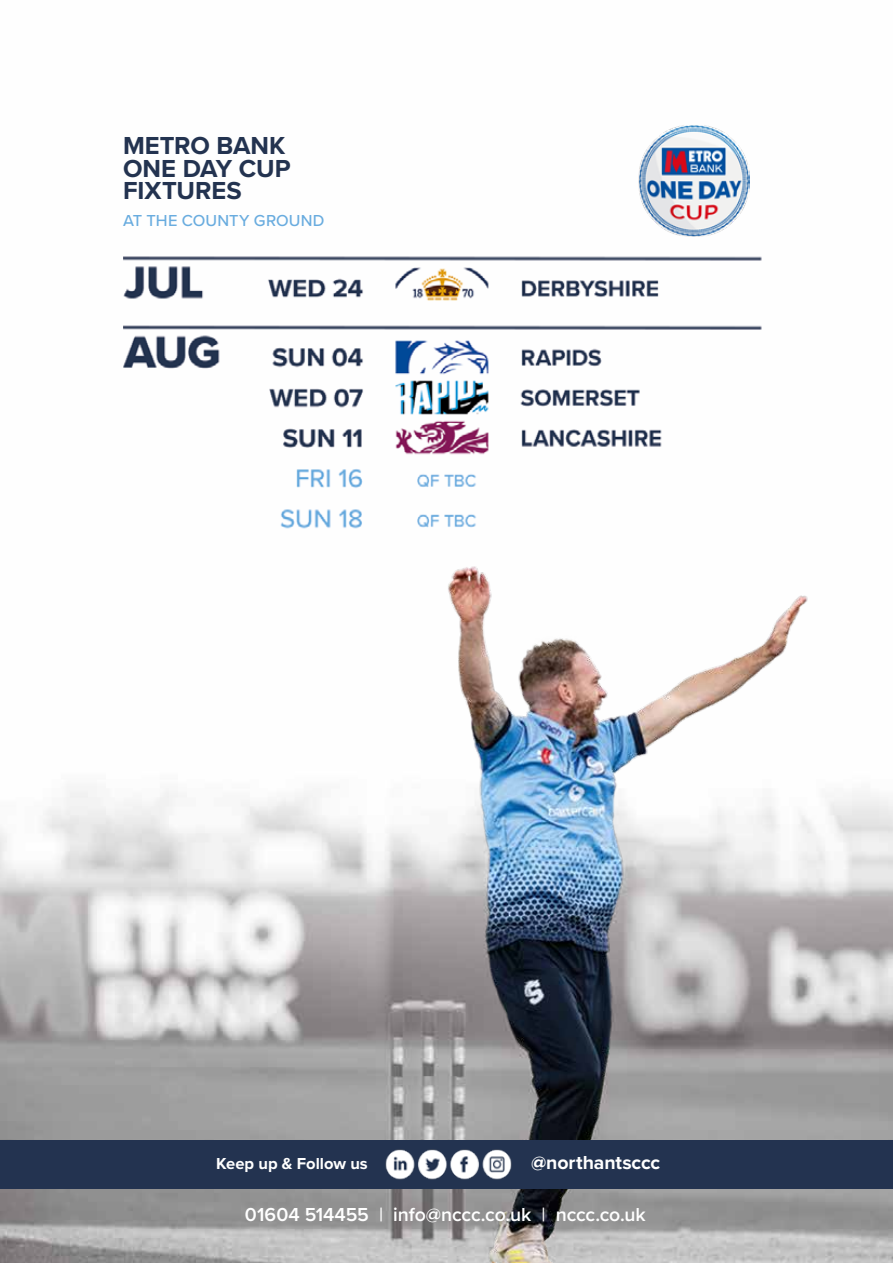
<style>
.page{position:relative;width:893px;height:1263px;background:#fff}
.page>*{position:absolute;margin:0;border:0;box-sizing:border-box;transform-origin:0 0}
.t1{font:700 25.5px/22.5px "Proxima Nova";color:#233350}
.t2{font:600 19.5px "Proxima Nova";letter-spacing:-.005em;color:#fff}
.t3{font:700 19.5px "Proxima Nova";letter-spacing:-.005em;color:#fff}
.t4{font:500 16.5px "Proxima Nova";letter-spacing:.005em;color:#69acdf}
.t5{font:700 16.5px "Proxima Nova";color:#fff}
.s1{font-weight:500}
</style>
<div class="page">
<img style="left:0;top:173px;width:703px;height:1090px">
<img style="left:231px;top:542px;width:662px;height:721px">
<div style="left:0;top:1140px;width:893px;height:49px;background:#233350"></div>
<img style="left:123px;top:253px;width:639px;height:289px">
<img style="left:639px;top:125px;width:111px;height:111px">
<img style="left:385px;top:1149px;width:127px;height:31px">
<h1 class="t1" style="left:123px;top:134px;width:169px">METRO BANK<br>ONE DAY CUP<br>FIXTURES</h1>
<p class="t4" style="left:123px;top:208px;width:203px">AT THE COUNTY GROUND</p>
<p class="t3" style="left:531px;top:1148px;width:131px">@northantsccc</p>
<p class="t2" style="left:245px;top:1199px;width:402px">01604 514455 <span class="s1">|</span> info@nccc.co.uk <span class="s1">|</span> nccc.co.uk</p>
<p class="t5" style="left:216px;top:1151px;width:153px">Keep up &amp; Follow us</p>
</div>
